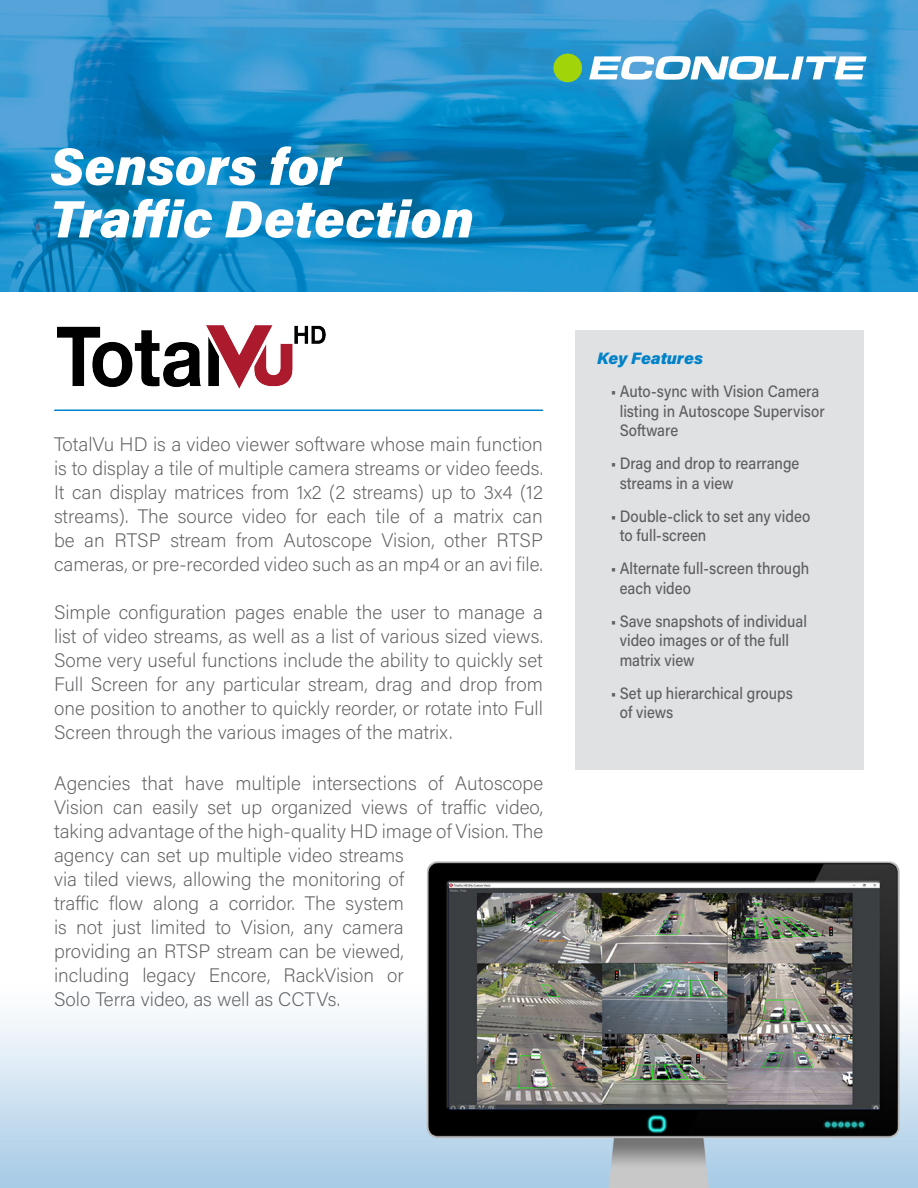
<style>
.page{position:relative;width:918px;height:1188px;background:#fff}
.page>*{position:absolute;margin:0;border:0;box-sizing:border-box;transform-origin:0 0}
.White_Overlay_Header{font:italic 900 52.5px/52.5px "Acumin Pro";color:#fff}
.Front_Page_Body_Copy{font:200 19.5px/24px "Acumin Pro";color:#5f5f62;text-align:justify}
.t1{font:500 16.5px/19.5px "Acumin Pro";color:#5f5f62;scale:.9 1}
.Featured_Box_Header{font:italic 900 16.5px "Acumin Pro";color:#0082c8}
</style>
<div class="page">
<img style="left:0;top:0;width:918px;height:292px">
<svg style="left:589px;top:56px;width:278px;height:24px"></svg>
<div style="left:553px;top:54px;width:29px;height:28px;background:#a2d40a;border-radius:50%"></div>
<hr style="left:55px;top:410px;width:487px;height:1px;background:#0082c8">
<div style="left:576px;top:330px;width:288px;height:440px;background:#e0e1e3"></div>
<img style="left:57px;top:325px;width:268px;height:64px">
<img style="left:404px;top:861px;width:514px;height:327px">
<p class="White_Overlay_Header" style="left:50px;top:138px;width:425px">Sensors for<br>Traffic Detection</p>
<p class="Front_Page_Body_Copy" style="left:54px;top:431px;width:491px">TotalVu HD is a video viewer software whose main function is to display a tile of multiple camera streams or video feeds.<br>It can display matrices from 1x2 (2 streams) up to 3x4 (12 streams). The source video for each tile of a matrix can be an RTSP stream from Autoscope Vision, other RTSP cameras, or pre-recorded video such as an mp4 or an avi file.</p>
<p class="Front_Page_Body_Copy" style="left:54px;top:599px;width:491px">Simple configuration pages enable the user to manage a list of video streams, as well as a list of various sized views.<br>Some very useful functions include the ability to quickly set Full Screen for any particular stream, drag and drop from one position to another to quickly reorder, or rotate into Full Screen through the various images of the matrix.</p>
<p class="Front_Page_Body_Copy" style="left:54px;top:770px;width:491px;text-align:left">Agencies that have multiple intersections of Autoscope Vision can easily set up organized views of traffic video, taking advantage of the high-quality HD image of Vision. The agency can set up multiple video streams<br>via tiled views, allowing the monitoring of<br>traffic flow along a corridor. The system<br>is not just limited to Vision, any camera<br>providing an RTSP stream can be viewed,<br>including legacy Encore, RackVision or<br>Solo Terra video, as well as CCTVs.</p>
<p class="Featured_Box_Header" style="left:597px;top:347px;width:107px">Key Features</p>
<p class="t1" style="left:620px;top:381px;width:229px;text-indent:-9px">• Auto-sync with Vision Camera listing in Autoscope Supervisor<br>Software</p>
<p class="t1" style="left:620px;top:453px;width:201px;text-indent:-9px">• Drag and drop to rearrange streams in a view</p>
<p class="t1" style="left:620px;top:506px;width:213px;text-indent:-9px">• Double-click to set any video to full-screen</p>
<p class="t1" style="left:620px;top:558px;width:212px;text-indent:-9px">• Alternate full-screen through each video</p>
<p class="t1" style="left:620px;top:611px;width:210px;text-indent:-9px">• Save snapshots of individual video images or of the full matrix view</p>
<p class="t1" style="left:620px;top:683px;width:194px;text-indent:-9px">• Set up hierarchical groups of views</p>
</div>
